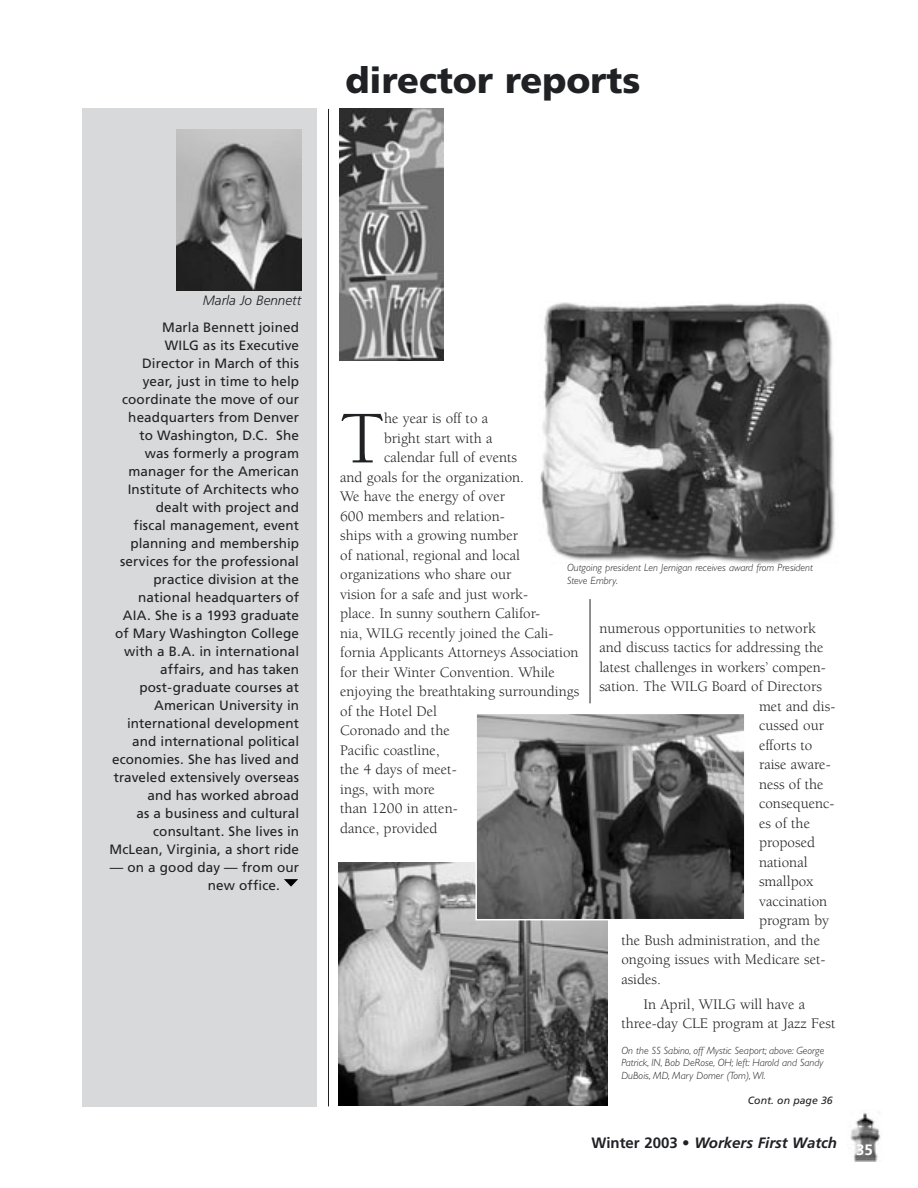
<style>
.page{position:relative;width:918px;height:1188px;background:#fff}
.page>*{position:absolute;margin:0;border:0;box-sizing:border-box;transform-origin:0 0}
.t1{font:76.35px "Berkeley";color:#202124}
.t2{font:900 36px "Frutiger";color:#202124}
.t3{font:15px/19.5px "Berkeley";color:#202124;text-align:center}
.t4{font:italic 700 15px "Frutiger";color:#202124}
.t5{font:700 15px "Frutiger";color:#fff}
.t6{font:13.5px/18px "Frutiger";letter-spacing:.01em;color:#202124;text-align:right}
.t7{font:italic 300 13.5px "Frutiger";color:#202124}
.t8{font:italic 300 10.5px/12.6px "Gill Sans";color:#202124}
.t9{font:italic 10.5px "Frutiger";color:#202124}
.s1{font-style:normal}
</style>
<div class="page">
<img style="left:847px;top:1113px;width:34px;height:48px">
<div style="left:82px;top:108px;width:235px;height:999px;background:#d7d9db"></div>
<svg style="left:284px;top:879px;width:14px;height:8px"></svg>
<img style="left:340px;top:108px;width:103px;height:253px">
<img style="left:177px;top:129px;width:125px;height:161px">
<img style="left:339px;top:862px;width:269px;height:243px">
<img style="left:478px;top:716px;width:265px;height:201px">
<div style="left:475px;top:713px;width:271px;height:207px;border:2px solid #fff"></div>
<img style="left:540px;top:302px;width:295px;height:261px">
<h2 class="t2" style="left:346px;top:59px;width:296px">director reports</h2>
<p class="t7" style="left:203px;top:293px;width:100px">Marla Jo Bennett</p>
<p class="t6" style="left:109px;top:318px;width:191px">Marla Bennett joined<br>WILG as its Executive<br>Director in March of this year, just in time to help coordinate the move of our headquarters from Denver<br>to Washington, D.C. She<br>was formerly a program manager for the American<br>Institute of Architects who dealt with project and<br>fiscal management, event planning and membership services for the professional practice division at the national headquarters of<br>AIA. She is a 1993 graduate of Mary Washington College with a B.A. in international affairs, and has taken post-graduate courses at<br>American University in international development and international political economies. She has lived and traveled extensively overseas and has worked abroad<br>as a business and cultural consultant. She lives in<br>McLean, Virginia, a short ride</p>
<p class="t6" style="left:208px;top:858px;width:93px;text-align:left;text-indent:-98px">— on a good day — from our new office.</p>
<h1 class="t1" style="left:340px;top:398px;width:45px">T</h1>
<p class="t3" style="left:384px;top:409px;width:106px">he year is off to a</p>
<p class="t3" style="left:384px;top:429px;width:110px">bright start with a</p>
<p class="t3" style="left:384px;top:448px;width:135px">calendar full of events</p>
<p class="t3" style="left:340px;top:468px;width:186px">and goals for the organization.</p>
<p class="t3" style="left:340px;top:487px;width:166px">We have the energy of over</p>
<p class="t3" style="left:340px;top:507px;width:166px">600 members and relation-</p>
<p class="t3" style="left:340px;top:526px;width:179px">ships with a growing number</p>
<p class="t3" style="left:340px;top:546px;width:181px">of national, regional and local</p>
<p class="t3" style="left:340px;top:565px;width:173px">organizations who share our</p>
<p class="t3" style="left:340px;top:585px;width:189px">vision for a safe and just work-</p>
<p class="t3" style="left:340px;top:604px;width:202px">place. In sunny southern Califor-</p>
<p class="t3" style="left:340px;top:624px;width:215px">nia, WILG recently joined the Cali-</p>
<p class="t3" style="left:340px;top:643px;width:240px">fornia Applicants Attorneys Association</p>
<p class="t3" style="left:340px;top:663px;width:216px">for their Winter Convention. While</p>
<p class="t3" style="left:340px;top:682px;width:241px">enjoying the breathtaking surroundings</p>
<p class="t3" style="left:340px;top:702px;width:98px">of the Hotel Del</p>
<p class="t3" style="left:340px;top:721px;width:111px">Coronado and the</p>
<p class="t3" style="left:340px;top:741px;width:101px">Pacific coastline,</p>
<p class="t3" style="left:340px;top:760px;width:118px">the 4 days of meet-</p>
<p class="t3" style="left:340px;top:780px;width:96px">ings, with more</p>
<p class="t3" style="left:340px;top:799px;width:119px">than 1200 in atten-</p>
<p class="t3" style="left:340px;top:819px;width:99px">dance, provided</p>
<p class="t8" style="left:567px;top:561px;width:247px">Outgoing president Len Jernigan receives award from President<br>Steve Embry.</p>
<p class="t3" style="left:599px;top:619px;width:218px">numerous opportunities to network</p>
<p class="t3" style="left:599px;top:638px;width:226px">and discuss tactics for addressing the</p>
<p class="t3" style="left:599px;top:658px;width:228px">latest challenges in workers’ compen-</p>
<p class="t3" style="left:599px;top:677px;width:224px">sation. The WILG Board of Directors</p>
<p class="t3" style="left:759px;top:697px;width:78px">met and dis-</p>
<p class="t3" style="left:759px;top:716px;width:67px">cussed our</p>
<p class="t3" style="left:759px;top:736px;width:55px">efforts to</p>
<p class="t3" style="left:759px;top:755px;width:73px">raise aware-</p>
<p class="t3" style="left:759px;top:775px;width:66px">ness of the</p>
<p class="t3" style="left:759px;top:794px;width:77px">consequenc-</p>
<p class="t3" style="left:759px;top:814px;width:53px">es of the</p>
<p class="t3" style="left:759px;top:833px;width:58px">proposed</p>
<p class="t3" style="left:759px;top:853px;width:50px">national</p>
<p class="t3" style="left:759px;top:872px;width:56px">smallpox</p>
<p class="t3" style="left:759px;top:892px;width:70px">vaccination</p>
<p class="t3" style="left:759px;top:911px;width:72px">program by</p>
<p class="t3" style="left:621px;top:931px;width:200px">the Bush administration, and the</p>
<p class="t3" style="left:621px;top:950px;width:206px">ongoing issues with Medicare set-</p>
<p class="t3" style="left:621px;top:970px;width:41px">asides.</p>
<p class="t3" style="left:621px;top:995px;width:216px">In April, WILG will have a three-day CLE program at Jazz Fest</p>
<p class="t8" style="left:621px;top:1044px;width:205px;text-align:justify">On the SS Sabino, off Mystic Seaport; above: George Patrick, IN, Bob DeRose, OH; left: Harold and Sandy DuBois, MD, Mary Domer (Tom), WI.</p>
<p class="t9" style="left:748px;top:1094px;width:86px">Cont. on page 36</p>
<p class="t4" style="left:591px;top:1134px;width:247px"><span class="s1">Winter 2003 •</span> Workers First Watch</p>
<p class="t5" style="left:856px;top:1141px;width:18px">35</p>
</div>
